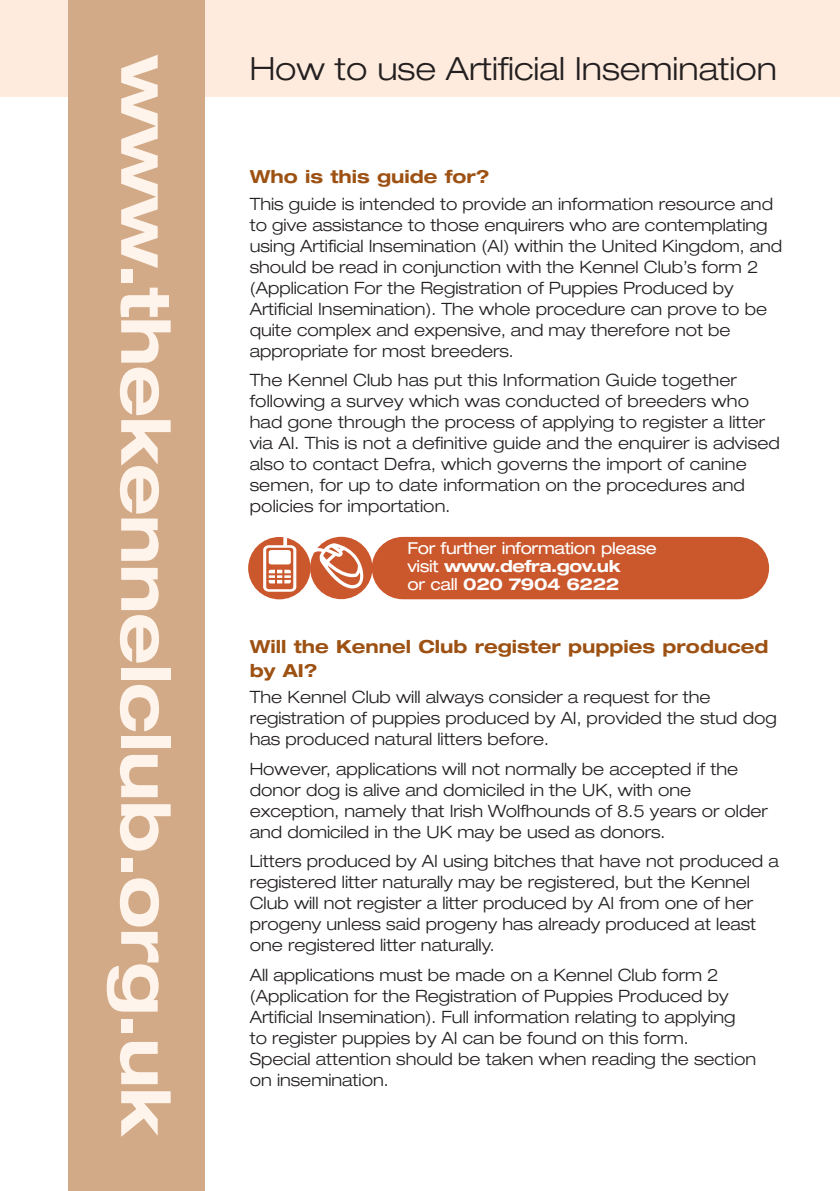
<style>
.page{position:relative;width:840px;height:1191px;background:#fff}
.page>*{position:absolute;margin:0;border:0;box-sizing:border-box;transform-origin:0 0}
.t1{font:700 expanded 68px "Helvetica Neue LT Std";letter-spacing:-.015em;color:#fff4eb}
.t2{font:300 expanded 32px "Helvetica Neue LT Std";color:#231f20}
.t3{font:700 expanded 18px/24px "Helvetica Neue LT Std";color:#9d5112}
.t4{font:300 expanded 17px/21px "Helvetica Neue LT Std";color:#231f20}
.t5{font:expanded 16.4px/18px "Helvetica Neue LT Std";letter-spacing:-.02em;color:#fff}
.s1{font-weight:700}
</style>
<div class="page">
<div style="left:0;top:0;width:839px;height:96px;background:#feebdd"></div>
<div style="left:68px;top:0;width:136px;height:1191px;background:#d3aa87"></div>
<div style="left:310px;top:537px;width:62px;height:62px;background:#cb572c;border-radius:50%"></div>
<div style="left:248px;top:537px;width:62px;height:62px;background:#cb572c;border-radius:50%"></div>
<div style="left:371px;top:537px;width:397px;height:62px;background:#cb572c;border-radius:31px"></div>
<svg style="left:263px;top:536px;width:100px;height:56px"></svg>
<h1 class="t1" style="left:170px;top:55px;width:1083px;rotate:90deg">www.thekennelclub.org.uk</h1>
<h2 class="t2" style="left:249px;top:57px;width:528px">How to use Artificial Insemination</h2>
<p class="t3" style="left:249px;top:166px;width:241px">Who is this guide for?</p>
<p class="t4" style="left:249px;top:195px;width:533px">This guide is intended to provide an information resource and to give assistance to those enquirers who are contemplating using Artificial Insemination (AI) within the United Kingdom, and should be read in conjunction with the Kennel Club’s form 2 (Application For the Registration of Puppies Produced by Artificial Insemination). The whole procedure can prove to be quite complex and expensive, and may therefore not be appropriate for most breeders.</p>
<p class="t4" style="left:249px;top:371px;width:531px">The Kennel Club has put this Information Guide together following a survey which was conducted of breeders who had gone through the process of applying to register a litter via AI. This is not a definitive guide and the enquirer is advised also to contact Defra, which governs the import of canine semen, for up to date information on the procedures and policies for importation.</p>
<p class="t5" style="left:407px;top:539px;width:251px">For further information please visit <span class="s1">www.defra.gov.uk<br></span>or call <span class="s1">020 7904 6222</span></p>
<p class="t3" style="left:249px;top:636px;width:520px">Will the Kennel Club register puppies produced by AI?</p>
<p class="t4" style="left:249px;top:688px;width:528px">The Kennel Club will always consider a request for the registration of puppies produced by AI, provided the stud dog has produced natural litters before.</p>
<p class="t4" style="left:249px;top:760px;width:519px">However, applications will not normally be accepted if the donor dog is alive and domiciled in the UK, with one exception, namely that Irish Wolfhounds of 8.5 years or older and domiciled in the UK may be used as donors.</p>
<p class="t4" style="left:249px;top:852px;width:530px">Litters produced by AI using bitches that have not produced a registered litter naturally may be registered, but the Kennel Club will not register a litter produced by AI from one of her progeny unless said progeny has already produced at least one registered litter naturally.</p>
<p class="t4" style="left:249px;top:966px;width:507px">All applications must be made on a Kennel Club form 2 (Application for the Registration of Puppies Produced by Artificial Insemination). Full information relating to applying to register puppies by AI can be found on this form.<br>Special attention should be taken when reading the section on insemination.</p>
</div>
